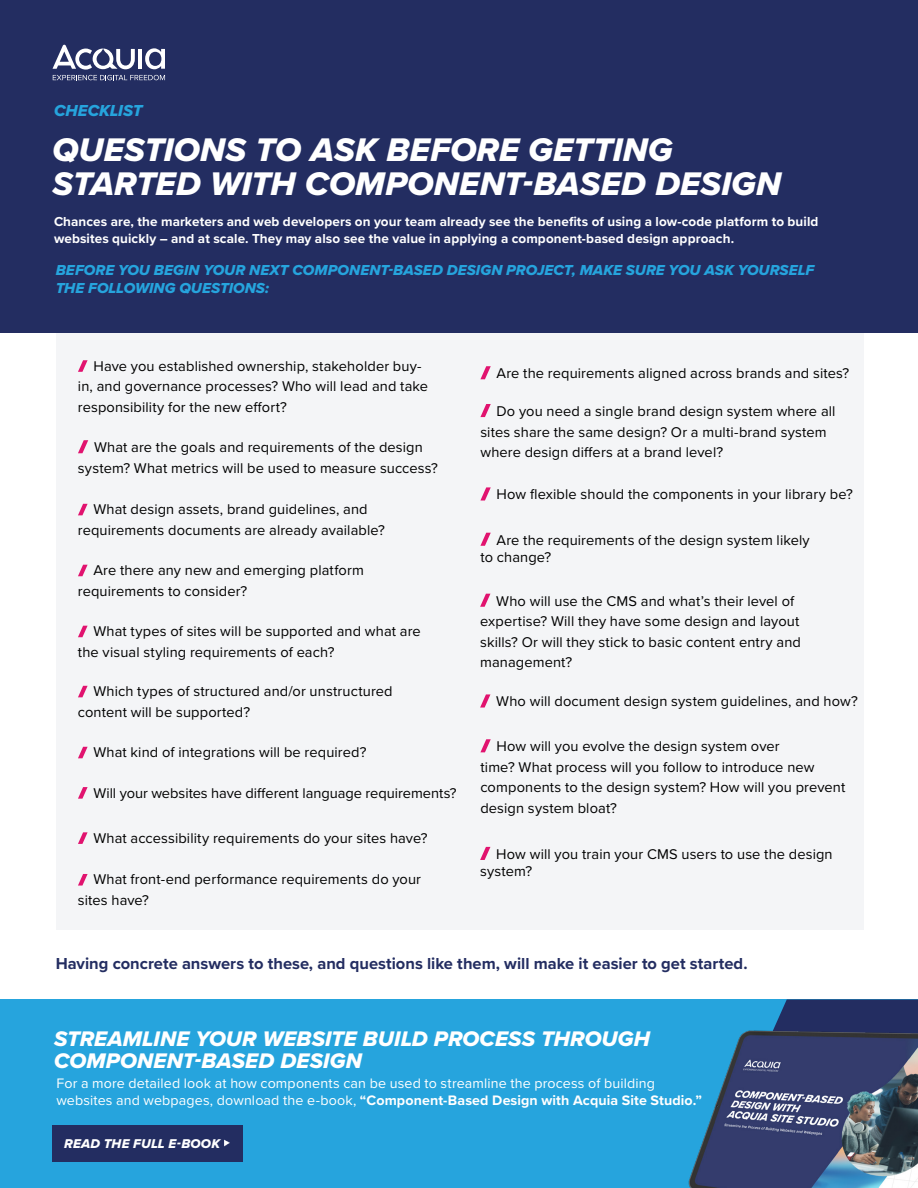
<style>
.page{position:relative;width:918px;height:1188px;background:#fff}
.page>*{position:absolute;margin:0;border:0;box-sizing:border-box;transform-origin:0 0}
.t1{font:33.9px/33.9px "Proxima Nova Extrabld It";letter-spacing:.005em;color:#fff}
.t2{font:21.9px/21.9px "Proxima Nova Extrabld It";letter-spacing:.01em;color:#fff}
.t3{font:700 16.5px "Proxima Nova";color:#232d61}
.t4{font:16.5px "Proxima Nova Extrabld It";letter-spacing:.005em;color:#26a4dd}
.t5{font:15px/18px "Proxima Nova Extrabld It";letter-spacing:.005em;color:#26a4dd}
.t6{font:14.7px/20.5px "Proxima Nova";letter-spacing:.01em;color:#000}
.t7{font:14.25px/17.1px "Proxima Nova";letter-spacing:.01em;color:#fff}
.t8{font:700 13.5px/16.2px "Proxima Nova";letter-spacing:.01em;color:#fff}
.t9{font:13.2px "Proxima Nova Extrabld It";letter-spacing:.015em;color:#fff}
.s1{font-weight:700}
</style>
<div class="page">
<div style="left:56px;top:333px;width:808px;height:597px;background:#f4f5f7"></div>
<div style="left:0;top:0;width:918px;height:333px;background:#232d61"></div>
<svg style="left:53px;top:45px;width:112px;height:35px"></svg>
<svg style="left:78px;top:360px;width:10px;height:12px"></svg>
<div style="left:0;top:999px;width:918px;height:189px;background:#26a4dd"></div>
<svg style="left:778px;top:999px;width:140px;height:19px;background:#233368"></svg>
<img style="left:688px;top:1018px;width:230px;height:170px">
<div style="left:53px;top:1125px;width:190px;height:37px;background:#232d61"></div>
<svg style="left:224px;top:1140px;width:6px;height:6px"></svg>
<svg style="left:78px;top:440px;width:10px;height:13px"></svg>
<svg style="left:78px;top:504px;width:10px;height:11px"></svg>
<svg style="left:78px;top:565px;width:10px;height:11px"></svg>
<svg style="left:78px;top:626px;width:10px;height:11px"></svg>
<svg style="left:78px;top:686px;width:10px;height:11px"></svg>
<svg style="left:78px;top:747px;width:10px;height:11px"></svg>
<svg style="left:78px;top:787px;width:10px;height:12px"></svg>
<svg style="left:78px;top:832px;width:10px;height:12px"></svg>
<svg style="left:78px;top:874px;width:10px;height:12px"></svg>
<svg style="left:480px;top:366px;width:11px;height:13px"></svg>
<svg style="left:480px;top:404px;width:11px;height:13px"></svg>
<svg style="left:480px;top:487px;width:11px;height:14px"></svg>
<svg style="left:480px;top:533px;width:11px;height:13px"></svg>
<svg style="left:480px;top:594px;width:10px;height:13px"></svg>
<svg style="left:480px;top:694px;width:10px;height:14px"></svg>
<svg style="left:480px;top:739px;width:11px;height:13px"></svg>
<svg style="left:480px;top:847px;width:10px;height:13px"></svg>
<p class="t4" style="left:54px;top:98px;width:90px">CHECKLIST</p>
<h1 class="t1" style="left:53px;top:132px;width:730px">QUESTIONS TO ASK BEFORE GETTING<br>STARTED WITH COMPONENT-BASED DESIGN</h1>
<p class="t8" style="left:54px;top:213px;width:766px">Chances are, the marketers and web developers on your team already see the benefits of using a low-code platform to build websites quickly – and at scale. They may also see the value in applying a component-based design approach.</p>
<p class="t5" style="left:56px;top:261px;width:760px">BEFORE YOU BEGIN YOUR NEXT COMPONENT-BASED DESIGN PROJECT, MAKE SURE YOU ASK YOURSELF<br>THE FOLLOWING QUESTIONS:</p>
<p class="t6" style="left:78px;top:356px;width:352px;text-indent:15px">Have you established ownership, stakeholder buy&shy;in, and governance processes? Who will lead and take responsibility for the new effort?</p>
<p class="t6" style="left:78px;top:437px;width:361px;text-align:center">What are the goals and requirements of the design system? What metrics will be used to measure success?</p>
<p class="t6" style="left:78px;top:499px;width:309px;text-align:center">What design assets, brand guidelines, and requirements documents are already available?</p>
<p class="t6" style="left:78px;top:560px;width:287px;text-indent:15px">Are there any new and emerging platform requirements to consider?</p>
<p class="t6" style="left:78px;top:621px;width:344px;text-indent:15px">What types of sites will be supported and what are the visual styling requirements of each?</p>
<p class="t6" style="left:78px;top:681px;width:316px;text-indent:15px">Which types of structured and/or unstructured content will be supported?</p>
<p class="t6" style="left:93px;top:742px;width:275px">What kind of integrations will be required?</p>
<p class="t6" style="left:93px;top:783px;width:365px">Will your websites have different language requirements?</p>
<p class="t6" style="left:93px;top:828px;width:336px">What accessibility requirements do your sites have?</p>
<p class="t6" style="left:78px;top:870px;width:345px;text-indent:15px">What front-end performance requirements do your sites have?</p>
<p class="t6" style="left:497px;top:363px;width:354px">Are the requirements aligned across brands and sites?</p>
<p class="t6" style="left:480px;top:401px;width:357px;text-indent:16px">Do you need a single brand design system where all sites share the same design? Or a multi-brand system where design differs at a brand level?</p>
<p class="t6" style="left:497px;top:485px;width:358px">How flexible should the components in your library be?</p>
<p class="t6" style="left:480px;top:531px;width:331px;line-height:17.5px;text-indent:16px">Are the requirements of the design system likely to change?</p>
<p class="t6" style="left:480px;top:591px;width:322px;text-indent:16px">Who will use the CMS and what’s their level of expertise? Will they have some design and layout skills? Or will they stick to basic content entry and management?</p>
<p class="t6" style="left:496px;top:692px;width:363px">Who will document design system guidelines, and how?</p>
<p class="t6" style="left:480px;top:736px;width:366px;text-indent:16px">How will you evolve the design system over<br>time? What process will you follow to introduce new components to the design system? How will you prevent design system bloat?</p>
<p class="t6" style="left:480px;top:846px;width:354px;line-height:17.5px;text-indent:16px">How will you train your CMS users to use the design system?</p>
<p class="t3" style="left:56px;top:951px;width:693px">Having concrete answers to these, and questions like them, will make it easier to get started.</p>
<h2 class="t2" style="left:54px;top:1028px;width:598px">STREAMLINE YOUR WEBSITE BUILD PROCESS THROUGH<br>COMPONENT-BASED DESIGN</h2>
<p class="t7" style="left:56px;top:1075px;width:647px">For a more detailed look at how components can be used to streamline the process of building websites and webpages, download the e-book, <span class="s1">“Component-Based Design with Acquia Site Studio.”</span></p>
<p class="t9" style="left:64px;top:1133px;width:157px">READ THE FULL E-BOOK</p>
</div>
